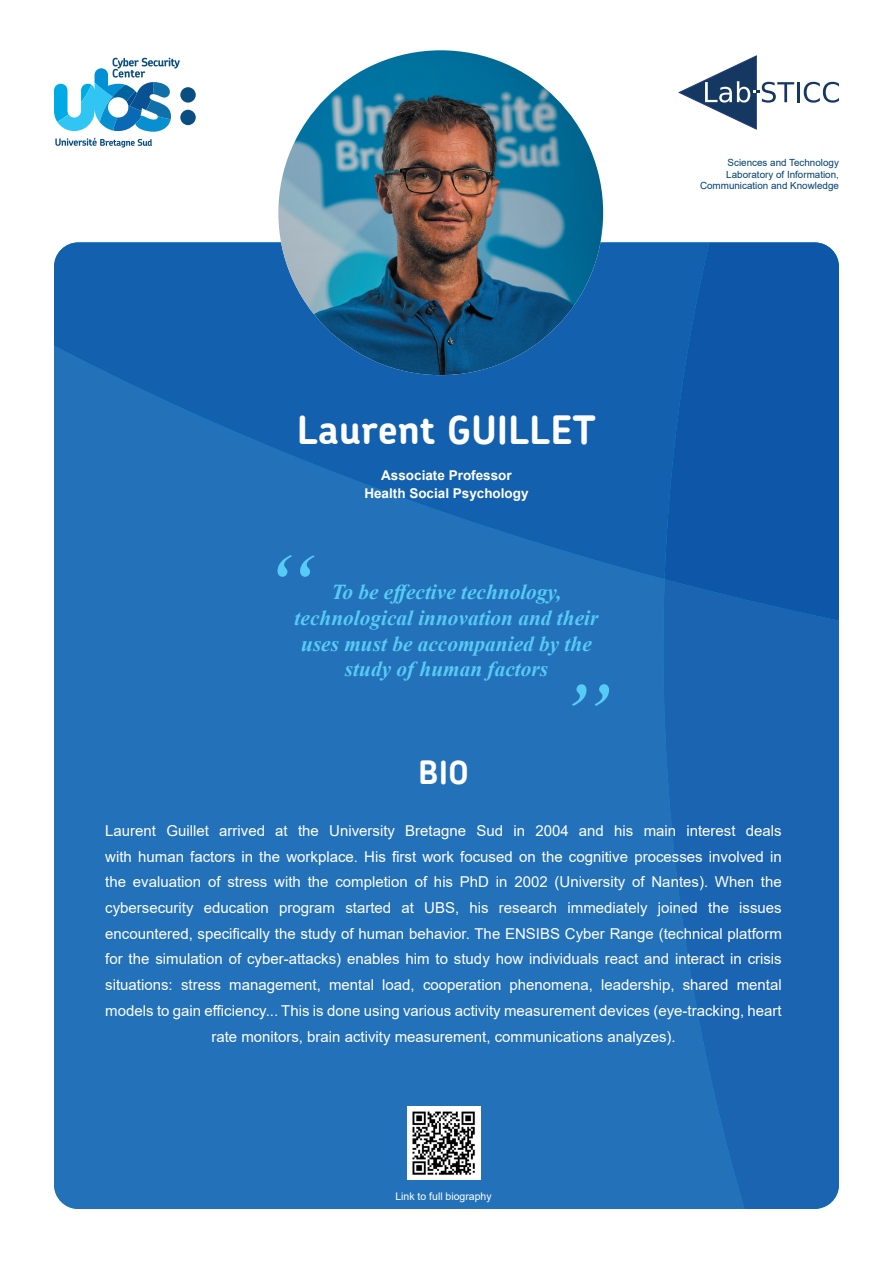
<style>
.page{position:relative;width:893px;height:1263px;background:#fff}
.page>*{position:absolute;margin:0;border:0;box-sizing:border-box;transform-origin:0 0}
.t1{font:700 39px "Chevin";color:#fff}
.t2{font:700 32.1px "Chevin";color:#fff}
.t3{font:italic 700 21.3px/25.5px "Times New Roman";color:#56cbf5;text-align:center}
.t4{font:15px/25.8px "Arial";color:#fff;text-align:center}
.t5{font:700 13.5px/18px "Arial";color:#fff;text-align:center}
.t6{font:10.5px "Arial";color:#fff}
.t7{font:9.9px/11.9px "Arial";color:#004071;text-align:right}
</style>
<div class="page">
<div style="left:54px;top:579px;width:607px;height:630px;background:#2371b9"></div>
<svg style="left:54px;top:242px;width:607px;height:337px;background:#1866b2"></svg>
<svg style="left:661px;top:242px;width:178px;height:967px;background:#1c66b2"></svg>
<svg style="left:665px;top:242px;width:174px;height:429px;background:#1059a9"></svg>
<img style="left:278px;top:50px;width:325px;height:325px;border-radius:162px">
<svg style="left:277px;top:555px;width:38px;height:22px"></svg>
<svg style="left:572px;top:684px;width:37px;height:22px"></svg>
<hr style="left:797px;top:82px;width:2px;height:20px;background:#143862">
<svg style="left:804px;top:82px;width:35px;height:21px"></svg>
<svg style="left:679px;top:56px;width:115px;height:73px"></svg>
<div style="left:180px;top:87px;width:16px;height:16px;background:#0a4d80;border-radius:50%"></div>
<div style="left:180px;top:110px;width:16px;height:15px;background:#0a4d80;border-radius:50%"></div>
<svg style="left:55px;top:138px;width:97px;height:10px"></svg>
<svg style="left:54px;top:58px;width:126px;height:74px"></svg>
<div style="left:407px;top:1106px;width:73px;height:74px;background:#fff"></div>
<img style="left:412px;top:1111px;width:63px;height:64px">
<p class="t1" style="left:297px;top:404px;width:301px">Laurent GUILLET</p>
<p class="t5" style="left:364px;top:466px;width:166px">Associate Professor<br>Health Social Psychology</p>
<p class="t3" style="left:295px;top:579px;width:305px">To be effective technology, technological innovation and their uses must be accompanied by the study of human factors</p>
<p class="t2" style="left:418px;top:752px;width:52px">BIO</p>
<p class="t7" style="left:700px;top:156px;width:140px">Sciences and Technology<br>Laboratory of Information,<br>Communication and Knowledge</p>
<p class="t4" style="left:105px;top:817px;width:678px">Laurent Guillet arrived at the University Bretagne Sud in 2004 and his main interest deals with human factors in the workplace. His first work focused on the cognitive processes involved in the evaluation of stress with the completion of his PhD in 2002 (University of Nantes). When the cybersecurity education program started at UBS, his research immediately joined the issues encountered, specifically the study of human behavior. The ENSIBS Cyber Range (technical platform for the simulation of cyber-attacks) enables him to study how individuals react and interact in crisis situations: stress management, mental load, cooperation phenomena, leadership, shared mental models to gain efficiency... This is done using various activity measurement devices (eye-tracking, heart rate monitors, brain activity measurement, communications analyzes).</p>
<p class="t6" style="left:395px;top:1189px;width:98px">Link to full biography</p>
</div>
